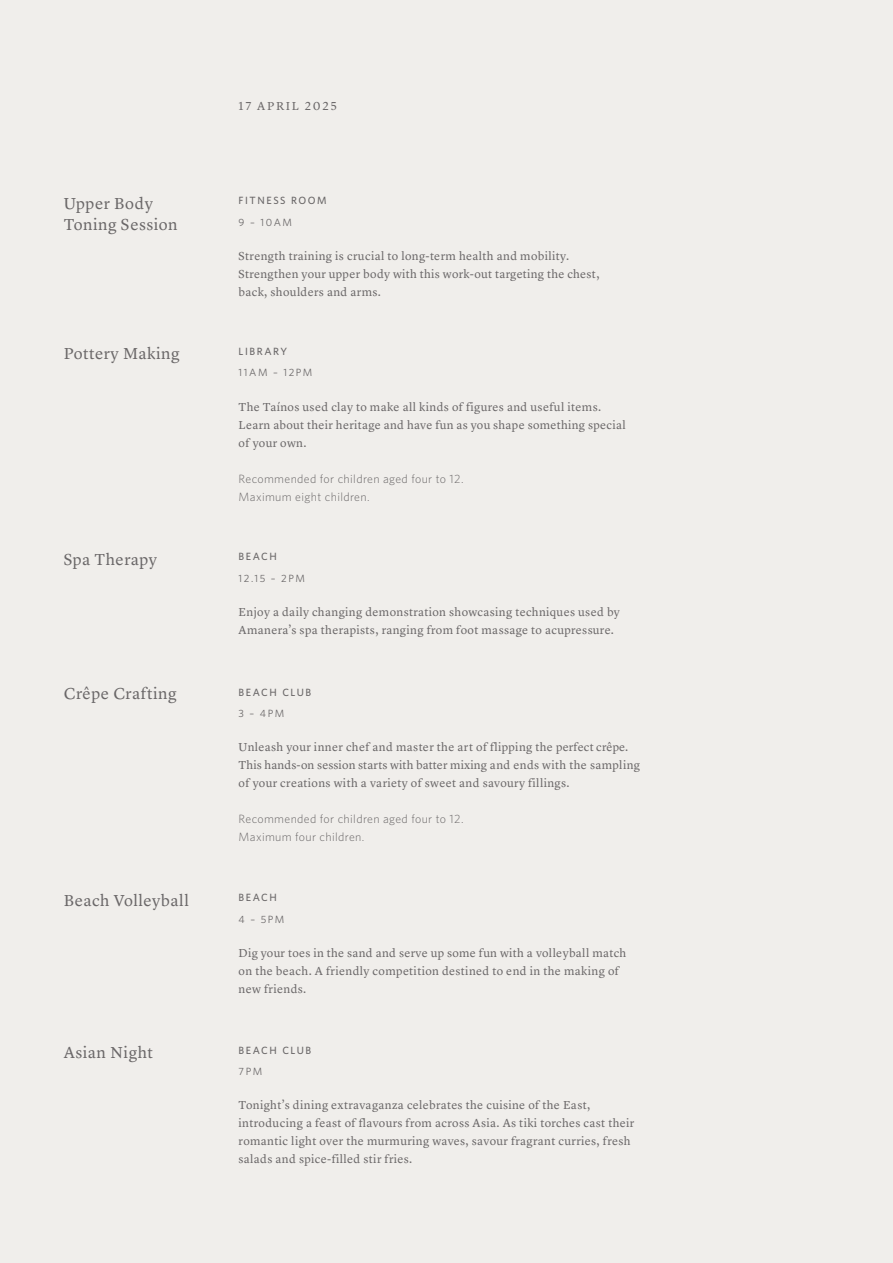
<style>
.page{position:relative;width:893px;height:1263px;background:#f0eeeb}
.page>*{position:absolute;margin:0;border:0;box-sizing:border-box;transform-origin:0 0}
.t1{font:16.5px "Lyon Text Aman Regular";letter-spacing:.03em;color:#6a6768}
.Body_Copy{font:12px/18px "Lyon Text Aman Regular";letter-spacing:.03em;color:#6a6768}
.Body_Copy-2{font:300 12px/18px "Whitney";letter-spacing:.03em;color:#6a6768}
.Subheader{font:12px "Lyon Text Aman Regular";letter-spacing:.15em;color:#6a6768}
.Event_details{font:500 10.5px "Whitney";letter-spacing:.15em;color:#6a6768}
.Event_details-2{font:10.5px "Whitney";letter-spacing:.15em;color:#6a6768}
</style>
<div class="page">
<p class="Subheader" style="left:239px;top:97px;width:100px">17 APRIL 2025</p>
<p class="t1" style="left:64px;top:190px;width:91px">Upper Body</p>
<p class="Event_details" style="left:239px;top:194px;width:90px">FITNESS ROOM</p>
<p class="t1" style="left:64px;top:211px;width:115px">Toning Session</p>
<p class="Event_details-2" style="left:239px;top:215px;width:55px">9 – 10AM</p>
<p class="Body_Copy" style="left:239px;top:246px;width:363px">Strength training is crucial to long-term health and mobility.<br>Strengthen your upper body with this work-out targeting the chest, back, shoulders and arms.</p>
<p class="t1" style="left:64px;top:341px;width:117px">Pottery Making</p>
<p class="Event_details" style="left:239px;top:345px;width:50px">LIBRARY</p>
<p class="Event_details-2" style="left:239px;top:366px;width:75px">11AM – 12PM</p>
<p class="Body_Copy" style="left:239px;top:397px;width:364px">The Taínos used clay to make all kinds of figures and useful items.</p>
<p class="Body_Copy" style="left:239px;top:415px;width:389px">Learn about their heritage and have fun as you shape something special</p>
<p class="Body_Copy" style="left:239px;top:433px;width:70px">of your own.</p>
<p class="Body_Copy-2" style="left:239px;top:469px;width:226px">Recommended for children aged four to 12.<br>Maximum eight children.</p>
<p class="t1" style="left:64px;top:546px;width:95px">Spa Therapy</p>
<p class="Event_details" style="left:239px;top:550px;width:40px">BEACH</p>
<p class="Body_Copy" style="left:239px;top:602px;width:383px">Enjoy a daily changing demonstration showcasing techniques used by<br>Amanera’s spa therapists, ranging from foot massage to acupressure.</p>
<p class="Event_details-2" style="left:239px;top:571px;width:68px">12.15 – 2PM</p>
<p class="t1" style="left:64px;top:681px;width:114px">Crêpe Crafting</p>
<p class="Event_details" style="left:239px;top:685px;width:74px">BEACH CLUB</p>
<p class="Event_details-2" style="left:239px;top:706px;width:47px">3 – 4PM</p>
<p class="Body_Copy" style="left:239px;top:737px;width:403px">Unleash your inner chef and master the art of flipping the perfect crêpe.<br>This hands-on session starts with batter mixing and ends with the sampling of your creations with a variety of sweet and savoury fillings.</p>
<p class="Body_Copy-2" style="left:239px;top:810px;width:226px">Recommended for children aged four to 12.<br>Maximum four children.</p>
<p class="t1" style="left:64px;top:887px;width:127px">Beach Volleyball</p>
<p class="Event_details" style="left:239px;top:891px;width:40px">BEACH</p>
<p class="Event_details-2" style="left:239px;top:912px;width:47px">4 – 5PM</p>
<p class="Body_Copy" style="left:239px;top:943px;width:389px">Dig your toes in the sand and serve up some fun with a volleyball match</p>
<p class="Body_Copy" style="left:239px;top:961px;width:382px">on the beach. A friendly competition destined to end in the making of</p>
<p class="Body_Copy" style="left:239px;top:979px;width:69px">new friends.</p>
<p class="t1" style="left:64px;top:1040px;width:91px">Asian Night</p>
<p class="Event_details" style="left:239px;top:1043px;width:74px">BEACH CLUB</p>
<p class="Event_details-2" style="left:239px;top:1064px;width:25px">7PM</p>
<p class="Body_Copy" style="left:239px;top:1095px;width:397px">Tonight’s dining extravaganza celebrates the cuisine of the East, introducing a feast of flavours from across Asia. As tiki torches cast their romantic light over the murmuring waves, savour fragrant curries, fresh salads and spice-filled stir fries.</p>
</div>
